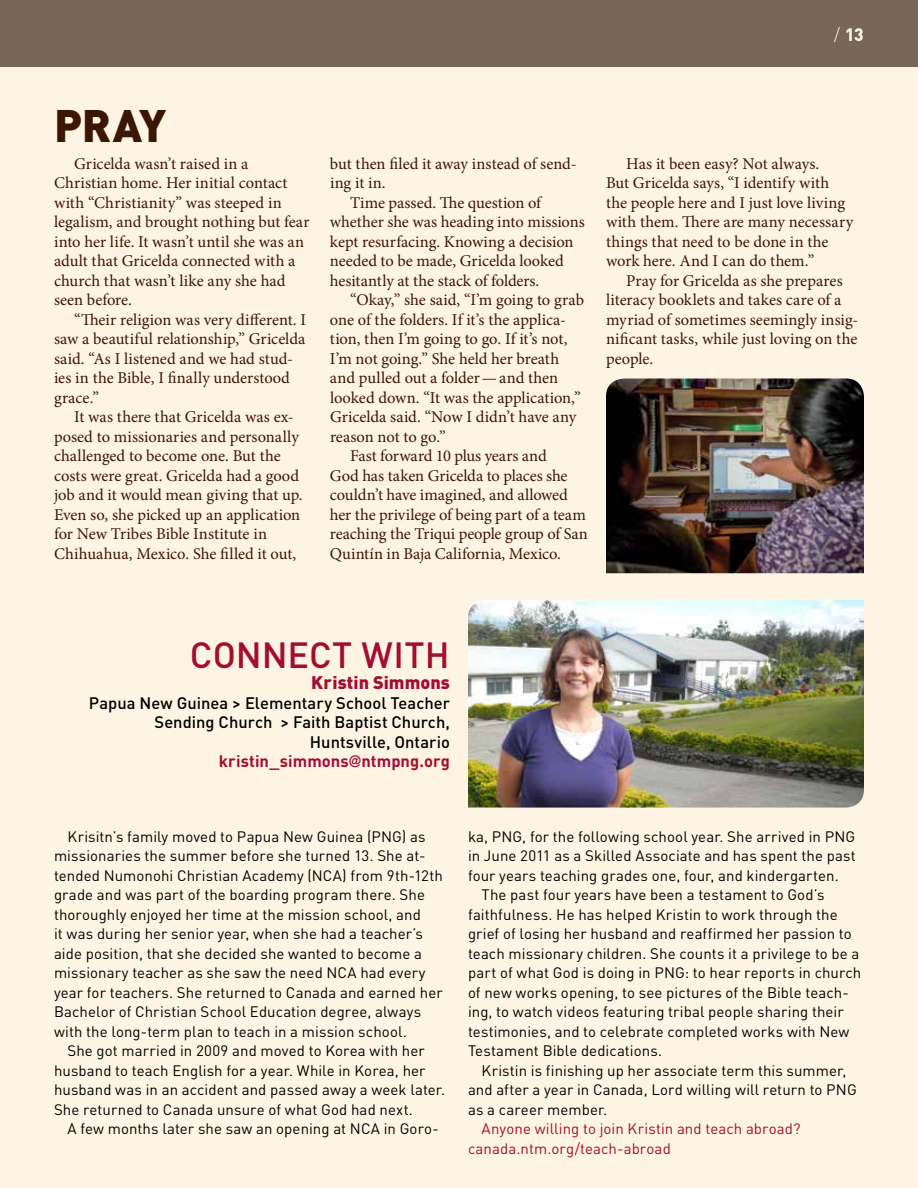
<style>
.page{position:relative;width:918px;height:1188px;background:#fff}
.page>*{position:absolute;margin:0;border:0;box-sizing:border-box;transform-origin:0 0}
.t1{font:900 45px "DIN Pro";color:#3c1605}
.t2{font:500 36px "DIN Pro";letter-spacing:.01em;color:#a30c33}
.t3{font:900 18px "DIN Pro";letter-spacing:.005em;color:#a30c33}
.t4{font:900 18px "DIN Pro";color:#fef4e3}
.t5{font:16.5px/19.5px "Minion Pro";color:#3c1605}
.t6{font:500 16.5px/19.5px "DIN Pro";color:#000;text-align:right}
.t7{font:15px/19.5px "DIN Pro";letter-spacing:.005em;color:#000}
.t8{font:15px/19.5px "DIN Pro";letter-spacing:.005em;color:#a30c33}
.s1{font-weight:400}
.s2{font-weight:700;color:#a30c33}
.s3{font-family:"Chalet London Nineteen Sixty";font-weight:400;color:#a30c33}
</style>
<div class="page">
<div style="left:0;top:54px;width:918px;height:1134px;background:#fef4e3"></div>
<div style="left:0;top:0;width:918px;height:68px;background:#786658"></div>
<img style="left:606px;top:379px;width:258px;height:194px">
<img style="left:468px;top:600px;width:396px;height:208px">
<p class="t4" style="left:834px;top:19px;width:32px"><span class="s1">/</span> 13</p>
<h1 class="t1" style="left:54px;top:87px;width:114px">PRAY</h1>
<p class="t5" style="left:54px;top:154px;width:257px;text-indent:20px">Gricelda wasn’t raised in a<br>Christian home. Her initial contact with “Christianity” was steeped in legalism, and brought nothing but fear into her life. It wasn’t until she was an adult that Gricelda connected with a church that wasn’t like any she had seen before.</p>
<p class="t5" style="left:54px;top:310px;width:254px;text-indent:20px">“Their religion was very different. I saw a beautiful relationship,” Gricelda said. “As I listened and we had stud&shy;ies in the Bible, I finally understood grace.”</p>
<p class="t5" style="left:54px;top:407px;width:250px;text-indent:20px">It was there that Gricelda was ex&shy;posed to missionaries and personally challenged to become one. But the costs were great. Gricelda had a good job and it would mean giving that up.<br>Even so, she picked up an application for New Tribes Bible Institute in Chihuahua, Mexico. She filled it out,</p>
<p class="t5" style="left:330px;top:154px;width:248px">but then filed it away instead of send-</p>
<p class="t5" style="left:330px;top:173px;width:57px">ing it in.</p>
<p class="t5" style="left:350px;top:193px;width:192px">Time passed. The question of</p>
<p class="t5" style="left:330px;top:212px;width:256px">whether she was heading into missions</p>
<p class="t5" style="left:330px;top:232px;width:245px">kept resurfacing. Knowing a decision</p>
<p class="t5" style="left:330px;top:251px;width:235px">needed to be made, Gricelda looked</p>
<p class="t5" style="left:330px;top:271px;width:211px">hesitantly at the stack of folders.</p>
<p class="t5" style="left:350px;top:290px;width:235px">“Okay,” she said, “I’m going to grab</p>
<p class="t5" style="left:330px;top:310px;width:238px">one of the folders. If it’s the applica-</p>
<p class="t5" style="left:330px;top:329px;width:239px">tion, then I’m going to go. If it’s not,</p>
<p class="t5" style="left:330px;top:349px;width:231px">I’m not going.” She held her breath</p>
<p class="t5" style="left:330px;top:368px;width:230px">and pulled out a folder—and then</p>
<p class="t5" style="left:330px;top:388px;width:252px">looked down. “It was the application,”</p>
<p class="t5" style="left:330px;top:407px;width:248px">Gricelda said. “Now I didn’t have any</p>
<p class="t5" style="left:330px;top:427px;width:117px">reason not to go.”</p>
<p class="t5" style="left:350px;top:446px;width:198px">Fast forward 10 plus years and</p>
<p class="t5" style="left:330px;top:466px;width:239px">God has taken Gricelda to places she</p>
<p class="t5" style="left:330px;top:485px;width:239px">couldn’t have imagined, and allowed</p>
<p class="t5" style="left:330px;top:505px;width:257px">her the privilege of being part of a team</p>
<p class="t5" style="left:330px;top:524px;width:259px">reaching the Triqui people group of San</p>
<p class="t5" style="left:330px;top:544px;width:232px">Quintín in Baja California, Mexico.</p>
<p class="t5" style="left:606px;top:154px;width:249px;text-indent:20px">Has it been easy? Not always.<br>But Gricelda says, “I identify with the people here and I just love living with them. There are many necessary things that need to be done in the work here. And I can do them.”</p>
<p class="t5" style="left:606px;top:271px;width:254px;text-indent:20px">Pray for Gricelda as she prepares literacy booklets and takes care of a myriad of sometimes seemingly insig&shy;nificant tasks, while just loving on the people.</p>
<h2 class="t2" style="left:190px;top:626px;width:262px">CONNECT WITH</h2>
<p class="t3" style="left:311px;top:667px;width:140px">Kristin Simmons</p>
<p class="t6" style="left:89px;top:691px;width:363px">Papua New Guinea &gt; Elementary School Teacher Sending Church &gt; Faith Baptist Church, Huntsville, Ontario <span class="s2">kristin_simmons</span><span class="s3">@</span><span class="s2">ntmpng.org</span></p>
<p class="t7" style="left:54px;top:825px;width:390px;text-indent:14px">Krisitn’s family moved to Papua New Guinea (PNG) as missionaries the summer before she turned 13. She at&shy;tended Numonohi Christian Academy (NCA) from 9th-12th grade and was part of the boarding program there. She thoroughly enjoyed her time at the mission school, and<br>it was during her senior year, when she had a teacher’s aide position, that she decided she wanted to become a missionary teacher as she saw the need NCA had every year for teachers. She returned to Canada and earned her Bachelor of Christian School Education degree, always with the long-term plan to teach in a mission school.</p>
<p class="t7" style="left:54px;top:1039px;width:393px;text-indent:14px">She got married in 2009 and moved to Korea with her husband to teach English for a year. While in Korea, her husband was in an accident and passed away a week later.<br>She returned to Canada unsure of what God had next.</p>
<p class="t7" style="left:68px;top:1117px;width:373px">A few months later she saw an opening at NCA in Goro-</p>
<p class="t7" style="left:468px;top:825px;width:389px">ka, PNG, for the following school year. She arrived in PNG</p>
<p class="t7" style="left:468px;top:844px;width:389px">in June 2011 as a Skilled Associate and has spent the past</p>
<p class="t7" style="left:468px;top:864px;width:372px">four years teaching grades one, four, and kindergarten.</p>
<p class="t7" style="left:482px;top:883px;width:345px">The past four years have been a testament to God’s</p>
<p class="t7" style="left:468px;top:903px;width:371px">faithfulness. He has helped Kristin to work through the</p>
<p class="t7" style="left:468px;top:922px;width:385px">grief of losing her husband and reaffirmed her passion to</p>
<p class="t7" style="left:468px;top:942px;width:393px">teach missionary children. She counts it a privilege to be a</p>
<p class="t7" style="left:468px;top:961px;width:395px">part of what God is doing in PNG: to hear reports in church</p>
<p class="t7" style="left:468px;top:981px;width:382px">of new works opening, to see pictures of the Bible teach-</p>
<p class="t7" style="left:468px;top:1000px;width:377px">ing, to watch videos featuring tribal people sharing their</p>
<p class="t7" style="left:468px;top:1020px;width:383px">testimonies, and to celebrate completed works with New</p>
<p class="t7" style="left:468px;top:1039px;width:196px">Testament Bible dedications.</p>
<p class="t7" style="left:482px;top:1059px;width:366px">Kristin is finishing up her associate term this summer,</p>
<p class="t7" style="left:468px;top:1078px;width:390px">and after a year in Canada, Lord willing will return to PNG</p>
<p class="t7" style="left:468px;top:1098px;width:141px">as a career member.</p>
<p class="t8" style="left:468px;top:1117px;width:334px;text-indent:14px">Anyone willing to join Kristin and teach abroad? canada.ntm.org/teach-abroad</p>
</div>
